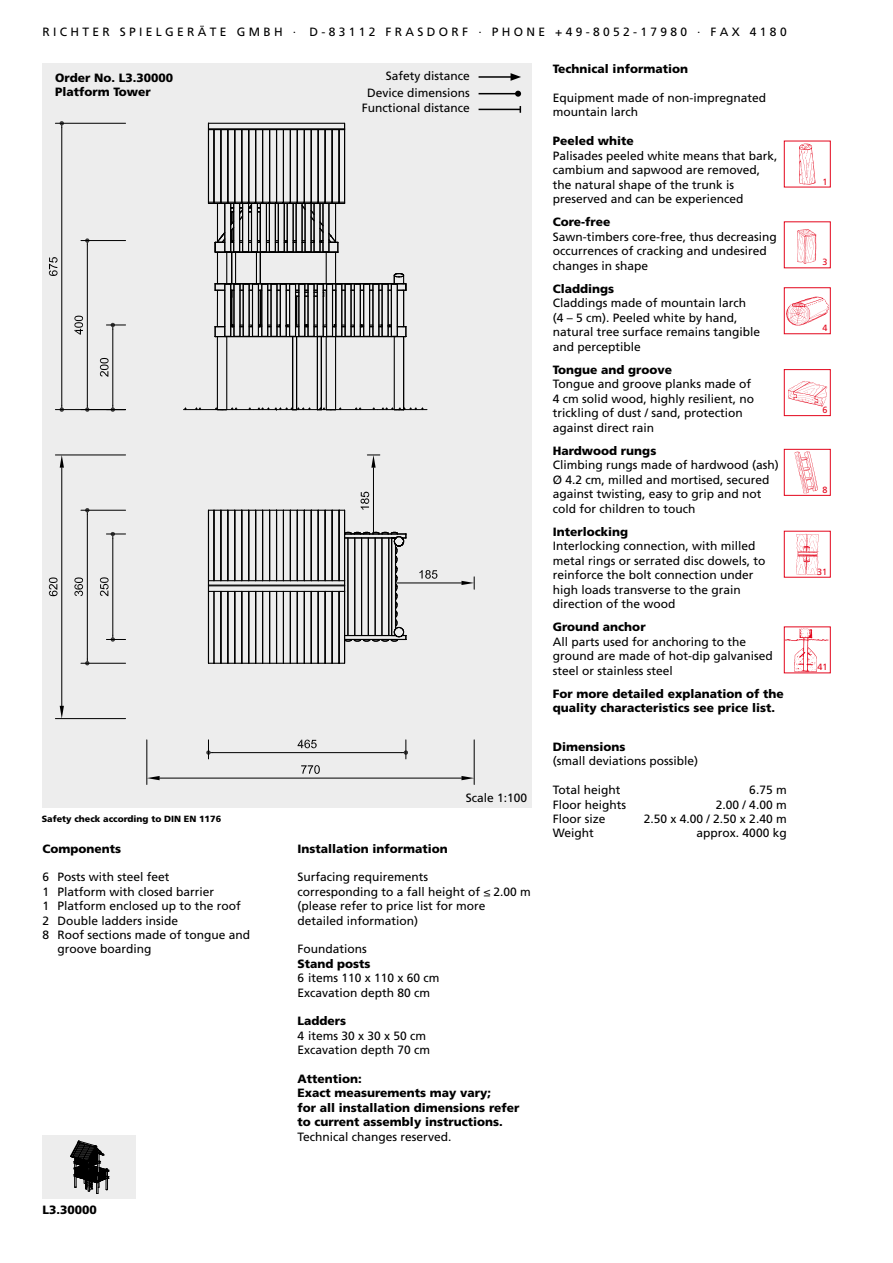
<style>
.page{position:relative;width:893px;height:1263px;background:#fff}
.page>*{position:absolute;margin:0;border:0;box-sizing:border-box;transform-origin:0 0}
.t1{font:12px/14.4px "Frutiger LT Std";color:#000}
.t2{font:900 12px/14.4px "Frutiger LT Std";color:#000}
.t3{font:900 9px "Frutiger LT Std";color:#000}
.t4{font:9px "Frutiger LT Std";color:#e3051b}
</style>
<div class="page">
<div style="left:784px;top:141px;width:47px;height:46px;border:1px solid #e3051b"></div>
<img style="left:799px;top:143px;width:17px;height:42px">
<div style="left:784px;top:221px;width:47px;height:47px;border:1px solid #e3051b"></div>
<img style="left:797px;top:229px;width:20px;height:35px">
<div style="left:784px;top:287px;width:47px;height:47px;border:1px solid #e3051b"></div>
<img style="left:786px;top:296px;width:43px;height:30px">
<div style="left:784px;top:369px;width:47px;height:47px;border:1px solid #e3051b"></div>
<img style="left:788px;top:381px;width:40px;height:26px">
<div style="left:784px;top:449px;width:47px;height:47px;border:1px solid #e3051b"></div>
<img style="left:795px;top:451px;width:23px;height:44px">
<div style="left:784px;top:531px;width:47px;height:47px;border:1px solid #e3051b"></div>
<img style="left:796px;top:532px;width:23px;height:43px">
<div style="left:784px;top:626px;width:47px;height:47px;border:1px solid #e3051b"></div>
<img style="left:785px;top:627px;width:44px;height:46px">
<div style="left:43px;top:64px;width:488px;height:744px;background:#ededed"></div>
<div style="left:43px;top:1135px;width:93px;height:64px;background:#ededed"></div>
<svg style="left:70px;top:1141px;width:39px;height:53px"></svg>
<hr style="left:479px;top:76px;width:34px;height:2px;background:#000">
<svg style="left:511px;top:73px;width:10px;height:8px"></svg>
<hr style="left:479px;top:93px;width:39px;height:1px;background:#000">
<svg style="left:515px;top:91px;width:6px;height:6px"></svg>
<hr style="left:479px;top:109px;width:41px;height:1px;background:#000">
<hr style="left:213px;top:752px;width:189px;height:1px;background:#000">
<svg style="left:206px;top:740px;width:7px;height:19px"></svg>
<svg style="left:402px;top:740px;width:6px;height:19px"></svg>
<svg style="left:298px;top:740px;width:19px;height:8px"></svg>
<hr style="left:113px;top:538px;width:1px;height:97px;background:#000">
<svg style="left:106px;top:635px;width:20px;height:7px"></svg>
<svg style="left:106px;top:532px;width:20px;height:6px"></svg>
<svg style="left:100px;top:577px;width:9px;height:19px"></svg>
<hr style="left:81px;top:663px;width:45px;height:1px;background:#000">
<hr style="left:81px;top:510px;width:45px;height:1px;background:#000">
<hr style="left:87px;top:514px;width:1px;height:145px;background:#000">
<svg style="left:85px;top:659px;width:4px;height:6px"></svg>
<svg style="left:85px;top:508px;width:4px;height:6px"></svg>
<svg style="left:74px;top:577px;width:9px;height:19px"></svg>
<hr style="left:147px;top:740px;width:1px;height:44px;background:#000">
<hr style="left:474px;top:740px;width:1px;height:44px;background:#000">
<hr style="left:160px;top:778px;width:301px;height:1px;background:#000">
<svg style="left:147px;top:776px;width:13px;height:4px"></svg>
<svg style="left:461px;top:776px;width:13px;height:4px"></svg>
<svg style="left:301px;top:765px;width:19px;height:9px"></svg>
<hr style="left:55px;top:455px;width:71px;height:1px;background:#000">
<hr style="left:55px;top:718px;width:71px;height:1px;background:#000">
<hr style="left:62px;top:468px;width:1px;height:238px;background:#000">
<svg style="left:60px;top:455px;width:4px;height:13px"></svg>
<svg style="left:60px;top:706px;width:4px;height:13px"></svg>
<svg style="left:49px;top:577px;width:9px;height:19px"></svg>
<hr style="left:395px;top:583px;width:66px;height:1px;background:#000">
<svg style="left:461px;top:577px;width:14px;height:12px"></svg>
<hr style="left:183px;top:409px;width:70px;height:1px;background:#000">
<hr style="left:377px;top:409px;width:50px;height:1px;background:#000">
<svg style="left:207px;top:122px;width:217px;height:289px"></svg>
<svg style="left:207px;top:454px;width:244px;height:210px"></svg>
<hr style="left:113px;top:329px;width:1px;height:76px;background:#000">
<svg style="left:106px;top:405px;width:20px;height:7px"></svg>
<svg style="left:106px;top:323px;width:20px;height:6px"></svg>
<svg style="left:100px;top:358px;width:9px;height:19px"></svg>
<hr style="left:81px;top:240px;width:45px;height:1px;background:#000">
<hr style="left:87px;top:245px;width:1px;height:160px;background:#000">
<svg style="left:85px;top:405px;width:4px;height:7px"></svg>
<svg style="left:85px;top:238px;width:4px;height:7px"></svg>
<svg style="left:74px;top:316px;width:9px;height:19px"></svg>
<hr style="left:55px;top:409px;width:71px;height:1px;background:#000">
<hr style="left:55px;top:123px;width:71px;height:1px;background:#000">
<hr style="left:62px;top:128px;width:1px;height:277px;background:#000">
<svg style="left:60px;top:405px;width:4px;height:7px"></svg>
<svg style="left:60px;top:121px;width:4px;height:7px"></svg>
<svg style="left:49px;top:257px;width:9px;height:19px"></svg>
<p class="t1" style="left:43px;top:25px;width:746px">R I C H T E R S P I E L G E R Ä T E G M B H · D - 8 3 1 1 2 F R A S D O R F · P H O N E + 4 9 - 8 0 5 2 - 1 7 9 8 0 · F A X 4 1 8 0</p>
<p class="t2" style="left:55px;top:70px;width:119px">Order No. L3.30000<br>Platform Tower</p>
<p class="t3" style="left:42px;top:813px;width:181px">Safety check according to DIN EN 1176</p>
<p class="t2" style="left:43px;top:841px;width:80px">Components</p>
<p class="t1" style="left:43px;top:870px;width:128px">6 Posts with steel feet</p>
<p class="t1" style="left:43px;top:884px;width:173px">1 Platform with closed barrier</p>
<p class="t1" style="left:43px;top:899px;width:200px">1 Platform enclosed up to the roof</p>
<p class="t1" style="left:43px;top:913px;width:137px">2 Double ladders inside</p>
<p class="t1" style="left:43px;top:927px;width:209px">8 Roof sections made of tongue and</p>
<p class="t1" style="left:57px;top:942px;width:96px">groove boarding</p>
<p class="t2" style="left:43px;top:1203px;width:56px">L3.30000</p>
<p class="t1" style="left:362px;top:68px;width:110px;line-height:16.2px;text-align:right">Safety distance<br>Device dimensions<br>Functional distance</p>
<p class="t1" style="left:466px;top:790px;width:63px">Scale 1:100</p>
<p class="t2" style="left:297px;top:841px;width:152px">Installation information</p>
<p class="t1" style="left:297px;top:870px;width:235px">Surfacing requirements<br>corresponding to a fall height of ≤ 2.00 m (please refer to price list for more detailed information)</p>
<p class="t1" style="left:297px;top:942px;width:71px">Foundations</p>
<p class="t2" style="left:297px;top:956px;width:75px">Stand posts</p>
<p class="t1" style="left:297px;top:971px;width:144px">6 items 110 x 110 x 60 cm<br>Excavation depth 80 cm</p>
<p class="t2" style="left:297px;top:1014px;width:50px">Ladders</p>
<p class="t1" style="left:297px;top:1028px;width:134px">4 items 30 x 30 x 50 cm<br>Excavation depth 70 cm</p>
<p class="t2" style="left:297px;top:1071px;width:223px">Attention:<br>Exact measurements may vary;<br>for all installation dimensions refer to current assembly instructions.</p>
<p class="t1" style="left:297px;top:1129px;width:155px">Technical changes reserved.</p>
<p class="t2" style="left:553px;top:61px;width:137px">Technical information</p>
<p class="t1" style="left:553px;top:90px;width:215px">Equipment made of non-impregnated mountain larch</p>
<p class="t2" style="left:553px;top:134px;width:83px">Peeled white</p>
<p class="t1" style="left:553px;top:148px;width:226px">Palisades peeled white means that bark, cambium and sapwood are removed, the natural shape of the trunk is preserved and can be experienced</p>
<p class="t2" style="left:553px;top:215px;width:59px">Core-free</p>
<p class="t1" style="left:553px;top:229px;width:226px">Sawn-timbers core-free, thus decreasing occurrences of cracking and undesired changes in shape</p>
<p class="t2" style="left:553px;top:282px;width:63px">Claddings</p>
<p class="t1" style="left:553px;top:296px;width:209px">Claddings made of mountain larch<br>(4 – 5 cm). Peeled white by hand, natural tree surface remains tangible and perceptible</p>
<p class="t2" style="left:553px;top:363px;width:121px">Tongue and groove</p>
<p class="t1" style="left:553px;top:377px;width:203px">Tongue and groove planks made of<br>4 cm solid wood, highly resilient, no trickling of dust / sand, protection against direct rain</p>
<p class="t2" style="left:553px;top:444px;width:105px">Hardwood rungs</p>
<p class="t1" style="left:553px;top:458px;width:228px">Climbing rungs made of hardwood (ash)<br>Ø 4.2 cm, milled and mortised, secured against twisting, easy to grip and not cold for children to touch</p>
<p class="t2" style="left:553px;top:525px;width:77px">Interlocking</p>
<p class="t1" style="left:553px;top:539px;width:214px">Interlocking connection, with milled metal rings or serrated disc dowels, to reinforce the bolt connection under high loads transverse to the grain direction of the wood</p>
<p class="t2" style="left:553px;top:620px;width:94px">Ground anchor</p>
<p class="t1" style="left:553px;top:634px;width:222px">All parts used for anchoring to the ground are made of hot-dip galvanised steel or stainless steel</p>
<p class="t2" style="left:553px;top:687px;width:232px">For more detailed explanation of the quality characteristics see price list.</p>
<p class="t2" style="left:553px;top:739px;width:74px">Dimensions</p>
<p class="t1" style="left:553px;top:754px;width:147px">(small deviations possible)</p>
<p class="t1" style="left:553px;top:783px;width:69px">Total height</p>
<p class="t1" style="left:749px;top:783px;width:39px">6.75 m</p>
<p class="t1" style="left:553px;top:797px;width:75px">Floor heights</p>
<p class="t1" style="left:716px;top:797px;width:72px">2.00 / 4.00 m</p>
<p class="t1" style="left:553px;top:812px;width:54px">Floor size</p>
<p class="t1" style="left:644px;top:812px;width:144px">2.50 x 4.00 / 2.50 x 2.40 m</p>
<p class="t1" style="left:553px;top:826px;width:42px">Weight</p>
<p class="t1" style="left:697px;top:826px;width:92px">approx. 4000 kg</p>
<p class="t4" style="left:822px;top:176px;width:7px">1</p>
<p class="t4" style="left:822px;top:257px;width:7px">3</p>
<p class="t4" style="left:822px;top:323px;width:7px">4</p>
<p class="t4" style="left:822px;top:405px;width:7px">6</p>
<p class="t4" style="left:822px;top:484px;width:7px">8</p>
<p class="t4" style="left:817px;top:566px;width:12px">31</p>
<p class="t4" style="left:817px;top:662px;width:12px">41</p>
</div>
